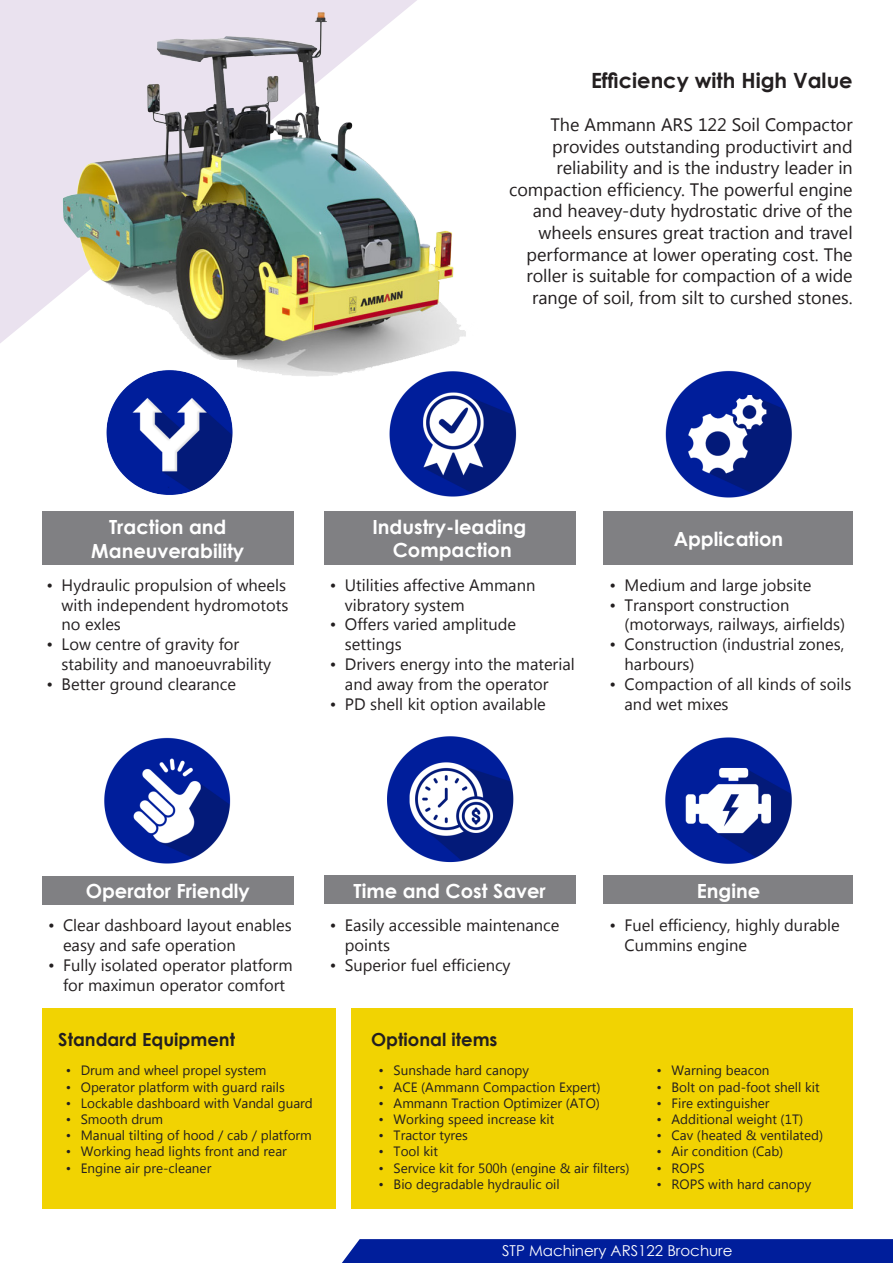
<style>
.page{position:relative;width:893px;height:1263px;background:#fff}
.page>*{position:absolute;margin:0;border:0;box-sizing:border-box;transform-origin:0 0}
.t1{font:700 21px "Century Gothic";color:#231f20}
.t2{font:700 19.5px "Century Gothic";color:#fff}
.t3{font:18px/21.6px "Lao UI";letter-spacing:-.005em;color:#231f20;text-align:right}
.t4{font:700 18px "Century Gothic";color:#231f20}
.t5{font:16.5px/19.8px "Lao UI";color:#231f20}
.t6{font:15px "Century Gothic";color:#fff}
.t7{font:13.5px "Lao UI";color:#231f20}
</style>
<div class="page">
<div style="left:0;top:0;width:417px;height:343px;background:#eae2ef"></div>
<img style="left:11px;top:8px;width:455px;height:369px">
<div style="left:42px;top:1009px;width:294px;height:200px;background:#f1d302"></div>
<div style="left:351px;top:1009px;width:502px;height:200px;background:#f1d302"></div>
<div style="left:342px;top:1239px;width:551px;height:24px;background:#001e9b"></div>
<div style="left:42px;top:512px;width:252px;height:53px;background:#808083"></div>
<div style="left:98px;top:360px;width:138px;height:140px;background:#fff"></div>
<img style="left:106px;top:370px;width:127px;height:125px">
<div style="left:324px;top:512px;width:251px;height:53px;background:#808083"></div>
<div style="left:383px;top:367px;width:134px;height:133px;background:#fff"></div>
<img style="left:389px;top:371px;width:128px;height:126px">
<div style="left:604px;top:512px;width:249px;height:53px;background:#808083"></div>
<img style="left:665px;top:370px;width:127px;height:128px">
<div style="left:42px;top:876px;width:252px;height:28px;background:#808083"></div>
<img style="left:104px;top:737px;width:127px;height:127px">
<div style="left:604px;top:876px;width:249px;height:28px;background:#808083"></div>
<img style="left:665px;top:737px;width:127px;height:127px">
<img style="left:387px;top:736px;width:127px;height:127px">
<div style="left:324px;top:876px;width:251px;height:28px;background:#808083"></div>
<p class="t1" style="left:591px;top:64px;width:263px">Efficiency with High Value</p>
<p class="t3" style="left:509px;top:113px;width:345px">The Ammann ARS 122 Soil Compactor provides outstanding productivirt and reliability and is the industry leader in compaction efficiency. The powerful engine and heavey-duty hydrostatic drive of the wheels ensures great traction and travel performance at lower operating cost. The roller is suitable for compaction of a wide range of soil, from silt to curshed stones.</p>
<p class="t2" style="left:109px;top:513px;width:119px">Traction and</p>
<p class="t2" style="left:91px;top:536px;width:154px">Maneuverability</p>
<p class="t5" style="left:62px;top:574px;width:228px;text-indent:-15px">• Hydraulic propulsion of wheels with independent hydromotots no exles</p>
<p class="t5" style="left:62px;top:634px;width:211px;text-indent:-15px">• Low centre of gravity for stability and manoeuvrability</p>
<p class="t5" style="left:47px;top:673px;width:191px">• Better ground clearance</p>
<p class="t2" style="left:372px;top:512px;width:156px">Industry-leading</p>
<p class="t2" style="left:393px;top:535px;width:120px">Compaction</p>
<p class="t5" style="left:345px;top:574px;width:192px;text-indent:-15px">• Utilities affective Ammann vibratory system</p>
<p class="t5" style="left:345px;top:614px;width:173px;text-indent:-15px">• Offers varied amplitude settings</p>
<p class="t5" style="left:345px;top:654px;width:231px;text-indent:-15px">• Drivers energy into the material and away from the operator</p>
<p class="t5" style="left:330px;top:693px;width:218px">• PD shell kit option available</p>
<p class="t2" style="left:674px;top:524px;width:111px">Application</p>
<p class="t5" style="left:610px;top:574px;width:203px">• Medium and large jobsite</p>
<p class="t5" style="left:625px;top:594px;width:222px;text-indent:-15px">• Transport construction (motorways, railways, airfields)</p>
<p class="t5" style="left:625px;top:634px;width:221px;text-indent:-15px">• Construction (industrial zones, harbours)</p>
<p class="t5" style="left:625px;top:673px;width:228px;text-indent:-15px">• Compaction of all kinds of soils and wet mixes</p>
<p class="t2" style="left:86px;top:876px;width:166px">Operator Friendly</p>
<p class="t5" style="left:63px;top:915px;width:230px;text-indent:-15px">• Clear dashboard layout enables easy and safe operation</p>
<p class="t5" style="left:48px;top:955px;width:246px;text-align:center">• Fully isolated operator platform for maximun operator comfort</p>
<p class="t4" style="left:58px;top:1026px;width:178px">Standard Equipment</p>
<p class="t7" style="left:66px;top:1062px;width:202px">• Drum and wheel propel system</p>
<p class="t7" style="left:66px;top:1078px;width:221px">• Operator platform with guard rails</p>
<p class="t7" style="left:66px;top:1094px;width:249px">• Lockable dashboard with Vandal guard</p>
<p class="t7" style="left:66px;top:1110px;width:99px">• Smooth drum</p>
<p class="t7" style="left:66px;top:1126px;width:248px">• Manual tilting of hood / cab / platform</p>
<p class="t7" style="left:66px;top:1143px;width:223px">• Working head lights front and rear</p>
<p class="t7" style="left:66px;top:1159px;width:147px">• Engine air pre-cleaner</p>
<p class="t2" style="left:354px;top:876px;width:194px">Time and Cost Saver</p>
<p class="t5" style="left:345px;top:915px;width:216px;text-indent:-15px">• Easily accessible maintenance points</p>
<p class="t5" style="left:330px;top:955px;width:182px">• Superior fuel efficiency</p>
<p class="t2" style="left:697px;top:876px;width:65px">Engine</p>
<p class="t5" style="left:625px;top:915px;width:217px;text-indent:-15px">• Fuel efficiency, highly durable<br>Cummins engine</p>
<p class="t4" style="left:371px;top:1026px;width:128px">Optional items</p>
<p class="t7" style="left:379px;top:1062px;width:152px">• Sunshade hard canopy</p>
<p class="t7" style="left:379px;top:1078px;width:223px">• ACE (Ammann Compaction Expert)</p>
<p class="t7" style="left:379px;top:1094px;width:223px">• Ammann Traction Optimizer (ATO)</p>
<p class="t7" style="left:379px;top:1110px;width:177px">• Working speed increase kit</p>
<p class="t7" style="left:379px;top:1126px;width:91px">• Tractor tyres</p>
<p class="t7" style="left:379px;top:1143px;width:61px">• Tool kit</p>
<p class="t7" style="left:379px;top:1159px;width:252px">• Service kit for 500h (engine &amp; air filters)</p>
<p class="t7" style="left:379px;top:1175px;width:183px">• Bio degradable hydraulic oil</p>
<p class="t7" style="left:657px;top:1062px;width:115px">• Warning beacon</p>
<p class="t7" style="left:657px;top:1078px;width:165px">• Bolt on pad-foot shell kit</p>
<p class="t7" style="left:657px;top:1094px;width:115px">• Fire extinguisher</p>
<p class="t7" style="left:657px;top:1110px;width:148px">• Additional weight (1T)</p>
<p class="t7" style="left:657px;top:1126px;width:168px">• Cav (heated &amp; ventilated)</p>
<p class="t7" style="left:657px;top:1143px;width:128px">• Air condition (Cab)</p>
<p class="t7" style="left:657px;top:1159px;width:49px">• ROPS</p>
<p class="t7" style="left:657px;top:1175px;width:156px">• ROPS with hard canopy</p>
<p class="t6" style="left:502px;top:1240px;width:232px">STP Machinery ARS122 Brochure</p>
</div>
